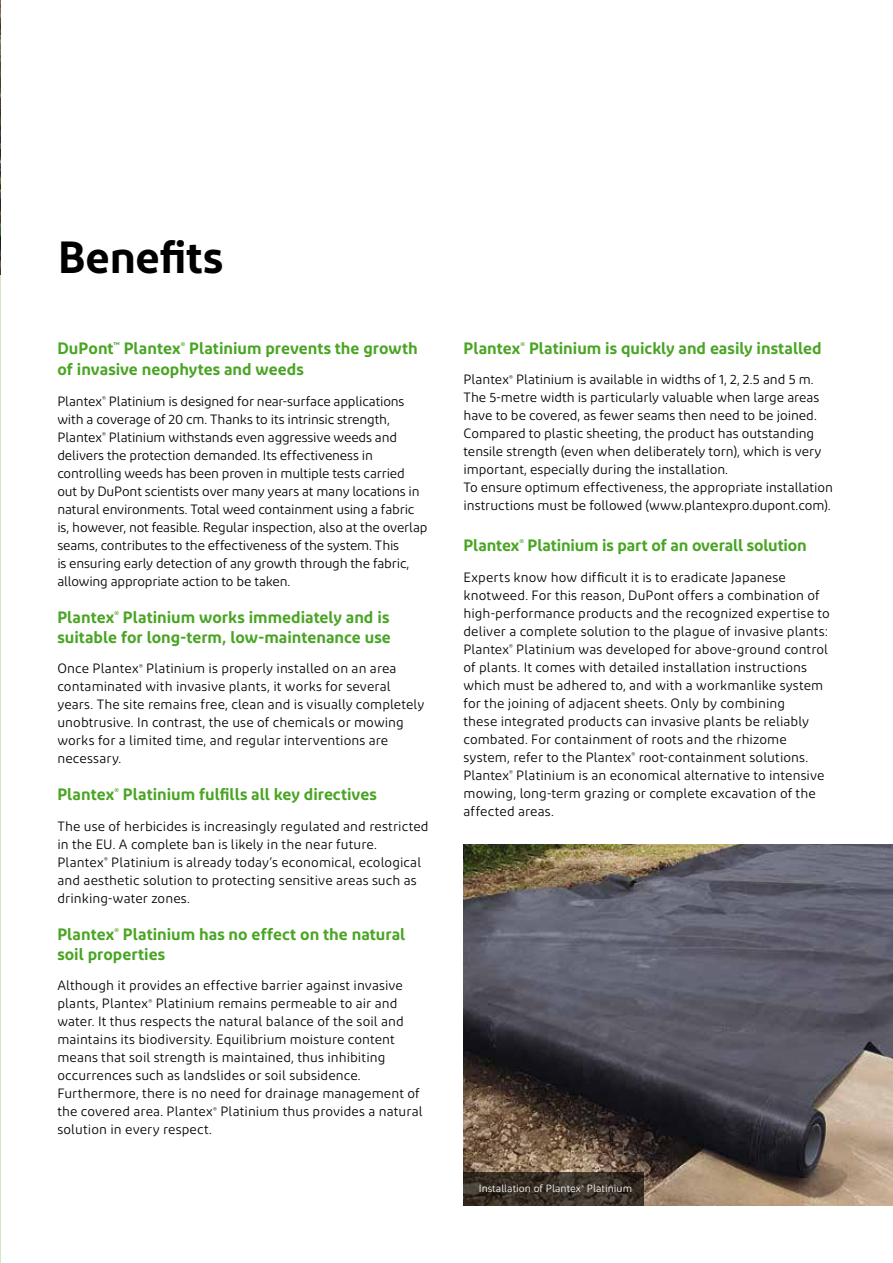
<style>
.page{position:relative;width:893px;height:1263px;background:#fff}
.page>*{position:absolute;margin:0;border:0;box-sizing:border-box;transform-origin:0 0}
.t1{font:600 45px "Diodrum";color:#000}
.t2{font:600 16.5px/19.8px "Diodrum";color:#4aa524}
.t3{font:13.5px/18px "Diodrum";letter-spacing:.005em;color:#000}
.t4{font:10.5px "Diodrum";color:#fff}
</style>
<div class="page">
<img style="left:0;top:0;width:1px;height:274px">
<img style="left:464px;top:844px;width:429px;height:361px">
<svg style="left:464px;top:1172px;width:180px;height:33px;background:#393027"></svg>
<h1 class="t1" style="left:58px;top:228px;width:166px">Benefits</h1>
<p class="t2" style="left:57px;top:337px;width:362px;line-height:21.6px">DuPont<sup>™</sup> Plantex<sup>®</sup> Platinium prevents the growth of invasive neophytes and weeds</p>
<p class="t3" style="left:57px;top:392px;width:372px">Plantex<sup>®</sup> Platinium is designed for near-surface applications with a coverage of 20 cm. Thanks to its intrinsic strength, Plantex<sup>®</sup> Platinium withstands even aggressive weeds and delivers the protection demanded. Its effectiveness in controlling weeds has been proven in multiple tests carried out by DuPont scientists over many years at many locations in natural environments. Total weed containment using a fabric is, however, not feasible. Regular inspection, also at the overlap seams, contributes to the effectiveness of the system. This<br>is ensuring early detection of any growth through the fabric, allowing appropriate action to be taken.</p>
<p class="t2" style="left:57px;top:607px;width:335px">Plantex<sup>®</sup> Platinium works immediately and is suitable for long-term, low-maintenance use</p>
<p class="t3" style="left:57px;top:659px;width:368px">Once Plantex<sup>®</sup> Platinium is properly installed on an area contaminated with invasive plants, it works for several years. The site remains free, clean and is visually completely unobtrusive. In contrast, the use of chemicals or mowing works for a limited time, and regular interventions are necessary.</p>
<p class="t2" style="left:57px;top:784px;width:321px">Plantex<sup>®</sup> Platinium fulfills all key directives</p>
<p class="t3" style="left:57px;top:817px;width:373px">The use of herbicides is increasingly regulated and restricted in the EU. A complete ban is likely in the near future.<br>Plantex<sup>®</sup> Platinium is already today’s economical, ecological and aesthetic solution to protecting sensitive areas such as drinking-water zones.</p>
<p class="t2" style="left:57px;top:924px;width:349px">Plantex<sup>®</sup> Platinium has no effect on the natural soil properties</p>
<p class="t3" style="left:57px;top:976px;width:367px">Although it provides an effective barrier against invasive plants, Plantex<sup>®</sup> Platinium remains permeable to air and water. It thus respects the natural balance of the soil and maintains its biodiversity. Equilibrium moisture content means that soil strength is maintained, thus inhibiting occurrences such as landslides or soil subsidence.<br>Furthermore, there is no need for drainage management of the covered area. Plantex<sup>®</sup> Platinium thus provides a natural solution in every respect.</p>
<p class="t2" style="left:463px;top:337px;width:360px">Plantex<sup>®</sup> Platinium is quickly and easily installed</p>
<p class="t3" style="left:463px;top:370px;width:371px">Plantex<sup>®</sup> Platinium is available in widths of 1, 2, 2.5 and 5 m.<br>The 5-metre width is particularly valuable when large areas have to be covered, as fewer seams then need to be joined.<br>Compared to plastic sheeting, the product has outstanding tensile strength (even when deliberately torn), which is very important, especially during the installation.<br>To ensure optimum effectiveness, the appropriate installation instructions must be followed (www.plantexpro.dupont.com).</p>
<p class="t2" style="left:463px;top:535px;width:345px">Plantex<sup>®</sup> Platinium is part of an overall solution</p>
<p class="t3" style="left:463px;top:568px;width:368px">Experts know how difficult it is to eradicate Japanese knotweed. For this reason, DuPont offers a combination of high-performance products and the recognized expertise to deliver a complete solution to the plague of invasive plants:<br>Plantex<sup>®</sup> Platinium was developed for above-ground control of plants. It comes with detailed installation instructions which must be adhered to, and with a workmanlike system for the joining of adjacent sheets. Only by combining<br>these integrated products can invasive plants be reliably combated. For containment of roots and the rhizome system, refer to the Plantex<sup>®</sup> root-containment solutions.<br>Plantex<sup>®</sup> Platinium is an economical alternative to intensive mowing, long-term grazing or complete excavation of the affected areas.</p>
<p class="t4" style="left:479px;top:1182px;width:155px">Installation of Plantex<sup>®</sup> Platinium</p>
</div>
